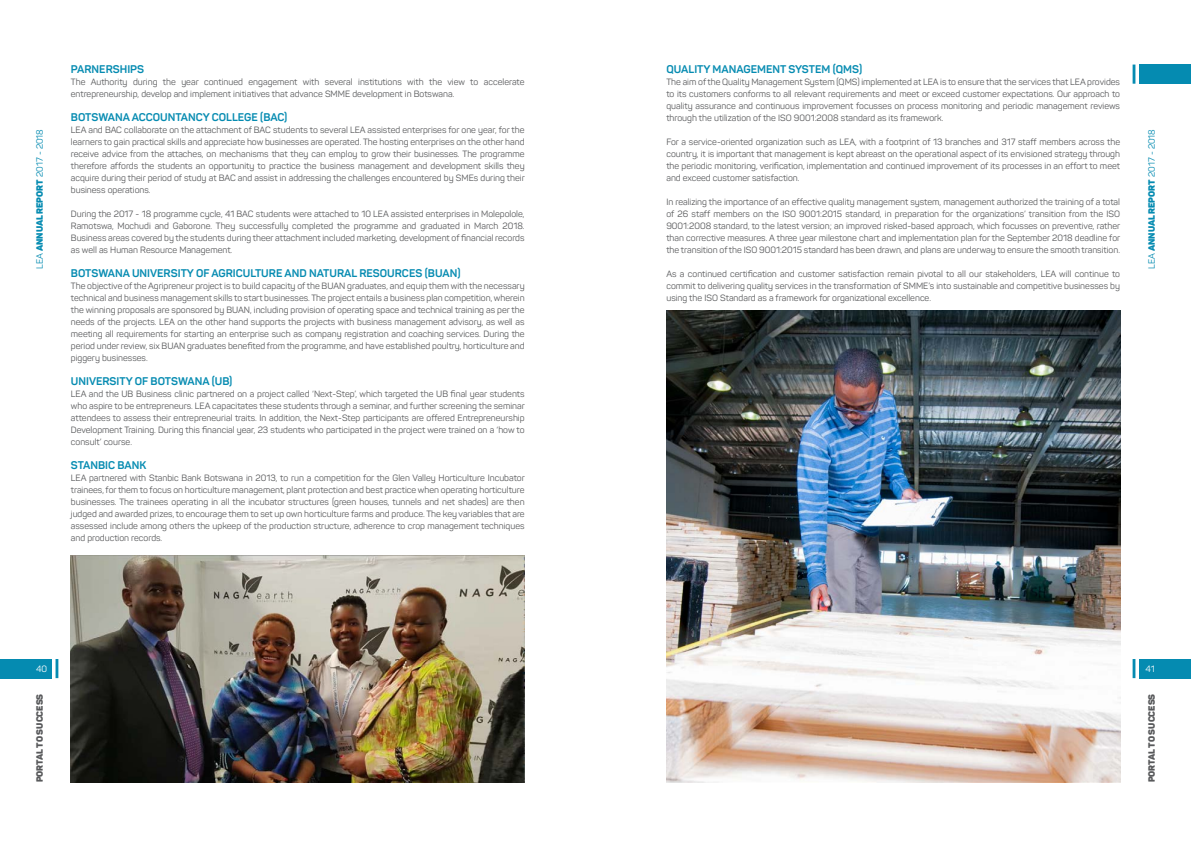
<style>
.page{position:relative;width:1191px;height:842px;background:#fff}
.page>*{position:absolute;margin:0;border:0;box-sizing:border-box;transform-origin:0 0}
.t1{font:700 11px "Panton";color:#058bb1}
.t2{font:9px/12px "Panton";color:#58595b;text-align:justify}
.t3{font:9px "Panton";color:#058bb1}
.t4{font:900 9px "Panton";color:#58595b}
.t5{font:9px "Panton";color:#fff}
.s1{font-weight:900}
</style>
<div class="page">
<div style="left:1139px;top:659px;width:52px;height:19px;background:#058bb1"></div>
<hr style="left:1132px;top:659px;width:3px;height:19px;background:#058bb1">
<div style="left:0;top:659px;width:52px;height:19px;background:#058bb1"></div>
<svg style="left:56px;top:659px;width:2px;height:19px"></svg>
<div style="left:1139px;top:65px;width:52px;height:19px;background:#058bb1"></div>
<hr style="left:1132px;top:65px;width:3px;height:19px;background:#058bb1">
<img style="left:71px;top:556px;width:453px;height:226px">
<img style="left:666px;top:311px;width:454px;height:471px">
<p class="t3" style="left:34px;top:269px;width:141px;rotate:-90deg">LEA <span class="s1">ANNUAL REPORT</span> 2017 - 2018</p>
<p class="t1" style="left:71px;top:62px;width:75px">PARNERSHIPS</p>
<p class="t2" style="left:71px;top:75px;width:455px">The Authority during the year continued engagement with several institutions with the view to accelerate entrepreneurship, develop and implement initiatives that advance SMME development in Botswana.</p>
<p class="t1" style="left:71px;top:110px;width:218px">BOTSWANA ACCOUNTANCY COLLEGE (BAC)</p>
<p class="t2" style="left:71px;top:123px;width:455px">LEA and BAC collaborate on the attachment of BAC students to several LEA assisted enterprises for one year, for the learners to gain practical skills and appreciate how businesses are operated. The hosting enterprises on the other hand receive advice from the attaches, on mechanisms that they can employ to grow their businesses. The programme therefore affords the students an opportunity to practice the business management and development skills they acquire during their period of study at BAC and assist in addressing the challenges encountered by SMEs during their business operations.</p>
<p class="t2" style="left:71px;top:207px;width:455px">During the 2017 - 18 programme cycle, 41 BAC students were attached to 10 LEA assisted enterprises in Molepolole, Ramotswa, Mochudi and Gaborone. They successfully completed the programme and graduated in March 2018.<br>Business areas covered by the students during theer attachment included marketing, development of financial records as well as Human Resource Management.</p>
<p class="t1" style="left:71px;top:266px;width:391px">BOTSWANA UNIVERSITY OF AGRICULTURE AND NATURAL RESOURCES (BUAN)</p>
<p class="t2" style="left:71px;top:279px;width:455px">The objective of the Agripreneur project is to build capacity of the BUAN graduates, and equip them with the necessary technical and business management skills to start businesses. The project entails a business plan competition, wherein the winning proposals are sponsored by BUAN, including provision of operating space and technical training as per the needs of the projects. LEA on the other hand supports the projects with business management advisory, as well as meeting all requirements for starting an enterprise such as company registration and coaching services. During the period under review, six BUAN graduates benefited from the programme, and have established poultry, horticulture and piggery businesses.</p>
<p class="t1" style="left:71px;top:374px;width:163px">UNIVERSITY OF BOTSWANA (UB)</p>
<p class="t2" style="left:71px;top:387px;width:455px">LEA and the UB Business clinic partnered on a project called ‘Next-Step’, which targeted the UB final year students who aspire to be entrepreneurs. LEA capacitates these students through a seminar, and further screening the seminar attendees to assess their entrepreneurial traits. In addition, the Next-Step participants are offered Entrepreneurship Development Training. During this financial year, 23 students who participated in the project were trained on a ‘how to consult’ course.</p>
<p class="t1" style="left:71px;top:458px;width:77px">STANBIC BANK</p>
<p class="t2" style="left:71px;top:471px;width:455px">LEA partnered with Stanbic Bank Botswana in 2013, to run a competition for the Glen Valley Horticulture Incubator trainees, for them to focus on horticulture management, plant protection and best practice when operating horticulture businesses. The trainees operating in all the incubator structures (green houses, tunnels and net shades) are then judged and awarded prizes, to encourage them to set up own horticulture farms and produce. The key variables that are assessed include among others the upkeep of the production structure, adherence to crop management techniques and production records.</p>
<p class="t5" style="left:36px;top:663px;width:13px">40</p>
<p class="t4" style="left:34px;top:782px;width:90px;rotate:-90deg">PORTAL TO SUCCESS</p>
<p class="t1" style="left:666px;top:62px;width:197px">QUALITY MANAGEMENT SYSTEM (QMS)</p>
<p class="t2" style="left:666px;top:75px;width:455px">The aim of the Quality Management System (QMS) implemented at LEA is to ensure that the services that LEA provides to its customers conforms to all relevant requirements and meet or exceed customer expectations. Our approach to quality assurance and continuous improvement focusses on process monitoring and periodic management reviews through the utilization of the ISO 9001:2008 standard as its framework.</p>
<p class="t2" style="left:666px;top:135px;width:455px">For a service-oriented organization such as LEA, with a footprint of 13 branches and 317 staff members across the country, it is important that management is kept abreast on the operational aspect of its envisioned strategy through the periodic monitoring, verification, implementation and continued improvement of its processes in an effort to meet and exceed customer satisfaction.</p>
<p class="t2" style="left:666px;top:195px;width:455px">In realizing the importance of an effective quality management system, management authorized the training of a total of 26 staff members on the ISO 9001:2015 standard, in preparation for the organizations’ transition from the ISO 9001:2008 standard, to the latest version; an improved risked-based approach, which focusses on preventive, rather than corrective measures. A three year milestone chart and implementation plan for the September 2018 deadline for the transition of the ISO 9001:2015 standard has been drawn, and plans are underway to ensure the smooth transition.</p>
<p class="t2" style="left:666px;top:267px;width:455px">As a continued certification and customer satisfaction remain pivotal to all our stakeholders, LEA will continue to commit to delivering quality services in the transformation of SMME’s into sustainable and competitive businesses by using the ISO Standard as a framework for organizational excellence.</p>
<p class="t3" style="left:1146px;top:269px;width:141px;rotate:-90deg">LEA <span class="s1">ANNUAL REPORT</span> 2017 - 2018</p>
<p class="t5" style="left:1145px;top:663px;width:11px">41</p>
<p class="t4" style="left:1146px;top:782px;width:90px;rotate:-90deg">PORTAL TO SUCCESS</p>
</div>
